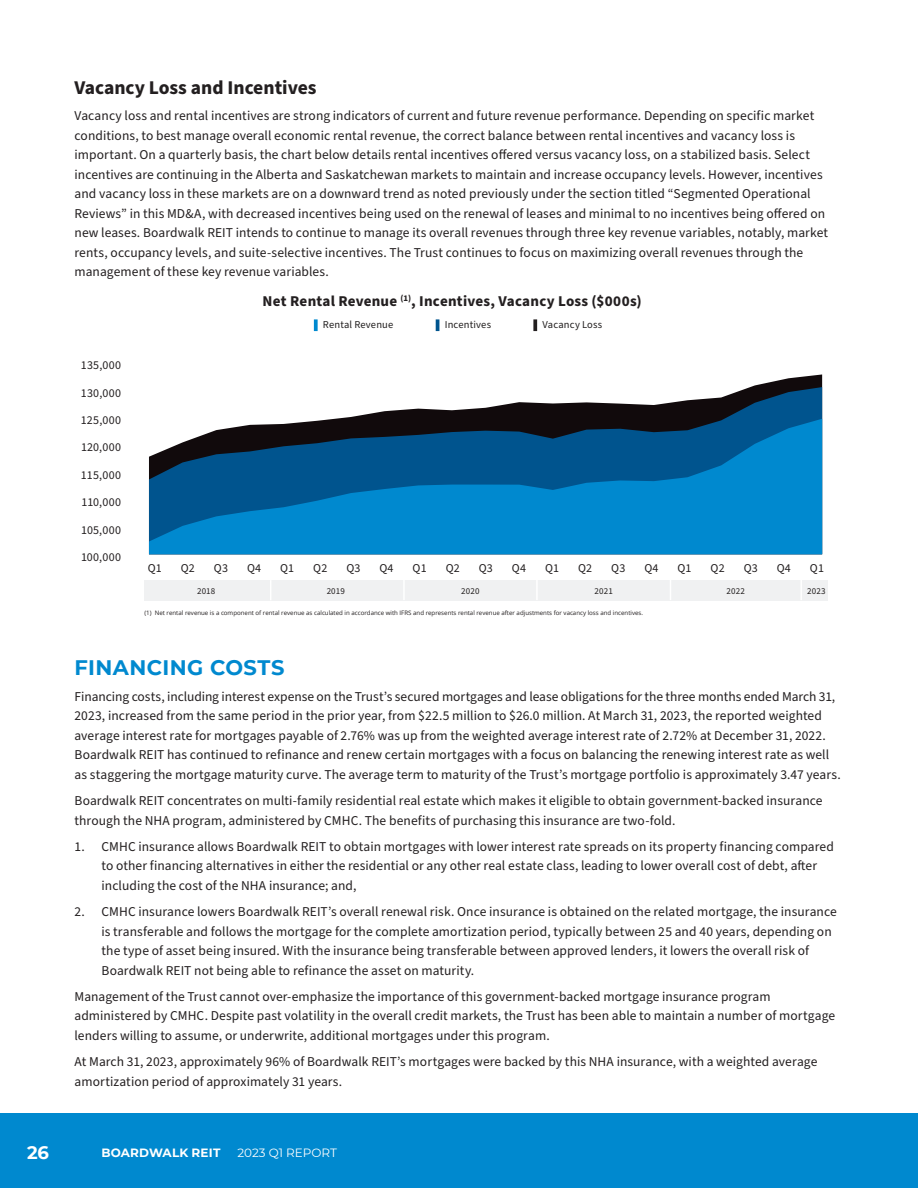
<style>
.page{position:relative;width:918px;height:1188px;background:#fff}
.page>*{position:absolute;margin:0;border:0;box-sizing:border-box;transform-origin:0 0}
.H1_BACK{font:700 21px "Montserrat";letter-spacing:.02em;color:#0089cf}
.H2_BACK{font:700 19.5px "Source Sans Pro";color:#231f20}
.t1{font:700 18px "Montserrat";color:#fff}
.t2{font:700 15px "Source Sans Pro";letter-spacing:.015em;color:#231f20}
.BODY____0625{font:13.5px/19.5px "Source Sans Pro";letter-spacing:.005em;color:#231f20}
.BODY____1875{font:13.5px/19.5px "Source Sans Pro";letter-spacing:.005em;color:#231f20}
.t3{font:12px "Source Sans Pro";letter-spacing:.01em;color:#231f20}
.t4{font:700 12px "Montserrat";letter-spacing:.015em;color:#fff}
.t5{font:12px "Montserrat";color:#fff}
.t6{font:10.5px "Source Sans Pro";letter-spacing:.015em;color:#211e1e}
.t7{font:9px "Source Sans Pro";letter-spacing:.02em;color:#211e1e}
.t8{font:9px "Source Sans Pro";letter-spacing:.015em;color:#231f20}
.t9{font:6.15px "Open Sans";color:#231f20}
</style>
<div class="page">
<div style="left:145px;top:580px;width:683px;height:20px;background:#f0f1f2"></div>
<svg style="left:270px;top:580px;width:1px;height:20px"></svg>
<hr style="left:403px;top:580px;width:2px;height:20px;background:#fff">
<hr style="left:536px;top:580px;width:2px;height:20px;background:#fff">
<svg style="left:670px;top:580px;width:1px;height:20px"></svg>
<hr style="left:800px;top:580px;width:2px;height:20px;background:#fff">
<svg style="left:750px;top:374px;width:72px;height:13px"></svg>
<svg style="left:333px;top:387px;width:489px;height:32px"></svg>
<svg style="left:149px;top:419px;width:673px;height:135px;background:#076ba4"></svg>
<svg style="left:314px;top:319px;width:4px;height:12px"></svg>
<svg style="left:533px;top:319px;width:4px;height:12px"></svg>
<svg style="left:436px;top:319px;width:3px;height:12px"></svg>
<div style="left:0;top:1113px;width:918px;height:75px;background:#0089cf"></div>
<p class="H2_BACK" style="left:75px;top:74px;width:244px">Vacancy Loss and Incentives</p>
<p class="BODY____1875" style="left:75px;top:107px;width:755px">Vacancy loss and rental incentives are strong indicators of current and future revenue performance. Depending on specific market conditions, to best manage overall economic rental revenue, the correct balance between rental incentives and vacancy loss is important. On a quarterly basis, the chart below details rental incentives offered versus vacancy loss, on a stabilized basis. Select incentives are continuing in the Alberta and Saskatchewan markets to maintain and increase occupancy levels. However, incentives and vacancy loss in these markets are on a downward trend as noted previously under the section titled “Segmented Operational Reviews” in this MD&amp;A, with decreased incentives being used on the renewal of leases and minimal to no incentives being offered on new leases. Boardwalk REIT intends to continue to manage its overall revenues through three key revenue variables, notably, market rents, occupancy levels, and suite-selective incentives. The Trust continues to focus on maximizing overall revenues through the management of these key revenue variables.</p>
<p class="t2" style="left:263px;top:291px;width:381px">Net Rental Revenue <sup>(1)</sup>, Incentives, Vacancy Loss ($000s)</p>
<p class="t3" style="left:81px;top:357px;width:42px">135,000</p>
<p class="t3" style="left:81px;top:385px;width:42px">130,000</p>
<p class="t3" style="left:81px;top:412px;width:42px">125,000</p>
<p class="t3" style="left:81px;top:439px;width:42px">120,000</p>
<p class="t3" style="left:81px;top:467px;width:42px">115,000</p>
<p class="t3" style="left:81px;top:494px;width:41px">110,000</p>
<p class="t3" style="left:81px;top:522px;width:41px">105,000</p>
<p class="t3" style="left:81px;top:549px;width:41px">100,000</p>
<p class="t6" style="left:323px;top:318px;width:72px">Rental Revenue</p>
<p class="t6" style="left:445px;top:318px;width:48px">Incentives</p>
<p class="t6" style="left:543px;top:318px;width:61px">Vacancy Loss</p>
<p class="t3" style="left:148px;top:560px;width:16px">Q1</p>
<p class="t3" style="left:181px;top:560px;width:16px">Q2</p>
<p class="t3" style="left:214px;top:560px;width:16px">Q3</p>
<p class="t3" style="left:247px;top:560px;width:16px">Q4</p>
<p class="t3" style="left:280px;top:560px;width:16px">Q1</p>
<p class="t3" style="left:313px;top:560px;width:16px">Q2</p>
<p class="t3" style="left:346px;top:560px;width:16px">Q3</p>
<p class="t3" style="left:380px;top:560px;width:16px">Q4</p>
<p class="t3" style="left:413px;top:560px;width:16px">Q1</p>
<p class="t3" style="left:446px;top:560px;width:16px">Q2</p>
<p class="t3" style="left:479px;top:560px;width:16px">Q3</p>
<p class="t3" style="left:512px;top:560px;width:16px">Q4</p>
<p class="t3" style="left:545px;top:560px;width:16px">Q1</p>
<p class="t3" style="left:578px;top:560px;width:16px">Q2</p>
<p class="t3" style="left:611px;top:560px;width:16px">Q3</p>
<p class="t3" style="left:644px;top:560px;width:16px">Q4</p>
<p class="t3" style="left:678px;top:560px;width:16px">Q1</p>
<p class="t3" style="left:711px;top:560px;width:16px">Q2</p>
<p class="t3" style="left:744px;top:560px;width:16px">Q3</p>
<p class="t3" style="left:777px;top:560px;width:16px">Q4</p>
<p class="t3" style="left:810px;top:560px;width:16px">Q1</p>
<p class="t8" style="left:197px;top:585px;width:20px">2018</p>
<p class="t8" style="left:327px;top:585px;width:20px">2019</p>
<p class="t7" style="left:461px;top:585px;width:20px">2020</p>
<p class="t7" style="left:595px;top:585px;width:20px">2021</p>
<p class="t7" style="left:727px;top:585px;width:20px">2022</p>
<p class="t7" style="left:807px;top:585px;width:20px">2023</p>
<p class="t9" style="left:145px;top:608px;width:500px">(1) Net rental revenue is a component of rental revenue as calculated in accordance with IFRS and represents rental revenue after adjustments for vacancy loss and incentives.</p>
<p class="H1_BACK" style="left:75px;top:652px;width:211px">FINANCING COSTS</p>
<p class="BODY____0625" style="left:75px;top:687px;width:768px">Financing costs, including interest expense on the Trust’s secured mortgages and lease obligations for the three months ended March 31, 2023, increased from the same period in the prior year, from $22.5 million to $26.0 million. At March 31, 2023, the reported weighted average interest rate for mortgages payable of 2.76% was up from the weighted average interest rate of 2.72% at December 31, 2022.<br>Boardwalk REIT has continued to refinance and renew certain mortgages with a focus on balancing the renewing interest rate as well as staggering the mortgage maturity curve. The average term to maturity of the Trust’s mortgage portfolio is approximately 3.47 years.</p>
<p class="BODY____0625" style="left:75px;top:791px;width:750px">Boardwalk REIT concentrates on multi-family residential real estate which makes it eligible to obtain government-backed insurance through the NHA program, administered by CMHC. The benefits of purchasing this insurance are two-fold.</p>
<p class="BODY____0625" style="left:102px;top:837px;width:734px;text-indent:-27px">1. CMHC insurance allows Boardwalk REIT to obtain mortgages with lower interest rate spreads on its property financing compared to other financing alternatives in either the residential or any other real estate class, leading to lower overall cost of debt, after including the cost of the NHA insurance; and,</p>
<p class="BODY____0625" style="left:102px;top:902px;width:737px;text-indent:-27px">2. CMHC insurance lowers Boardwalk REIT’s overall renewal risk. Once insurance is obtained on the related mortgage, the insurance is transferable and follows the mortgage for the complete amortization period, typically between 25 and 40 years, depending on the type of asset being insured. With the insurance being transferable between approved lenders, it lowers the overall risk of Boardwalk REIT not being able to refinance the asset on maturity.</p>
<p class="BODY____0625" style="left:75px;top:987px;width:762px">Management of the Trust cannot over-emphasize the importance of this government-backed mortgage insurance program administered by CMHC. Despite past volatility in the overall credit markets, the Trust has been able to maintain a number of mortgage lenders willing to assume, or underwrite, additional mortgages under this program.</p>
<p class="BODY____0625" style="left:75px;top:1052px;width:744px">At March 31, 2023, approximately 96% of Boardwalk REIT’s mortgages were backed by this NHA insurance, with a weighted average amortization period of approximately 31 years.</p>
<h3 class="t1" style="left:27px;top:1140px;width:24px">26</h3>
<p class="t4" style="left:102px;top:1144px;width:120px">BOARDWALK REIT</p>
<p class="t5" style="left:237px;top:1144px;width:101px">2023 Q1 REPORT</p>
</div>
